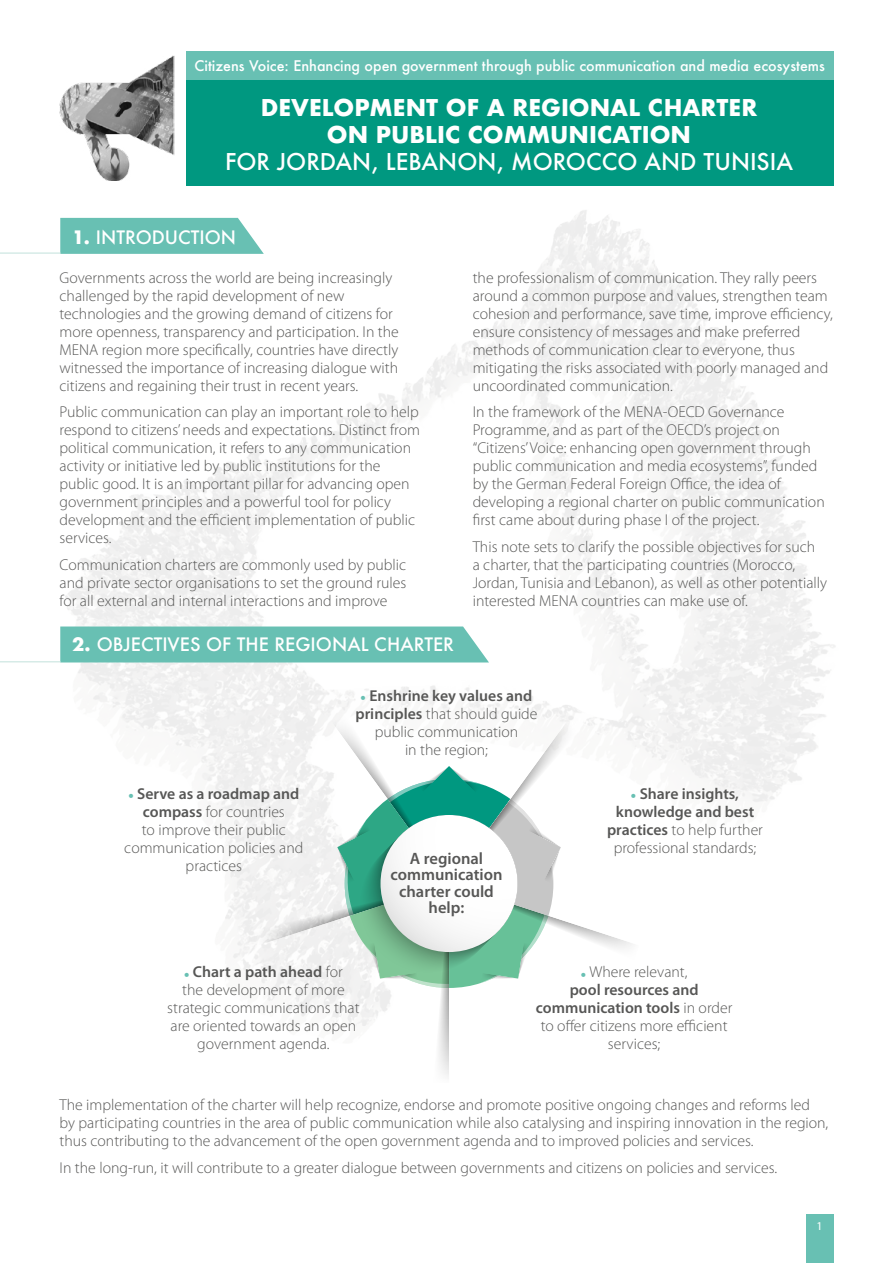
<style>
.page{position:relative;width:893px;height:1263px;background:#fff}
.page>*{position:absolute;margin:0;border:0;box-sizing:border-box;transform-origin:0 0}
.t1{font:700 22.5px/27px "Futura";color:#fff;text-align:center}
.t2{font:500 22.5px "Futura";color:#fff}
.t3{font:500 18px "Futura";color:#fff}
.t4{font:600 16.5px/16.5px "Myriad Pro";color:#575756;text-align:center}
.t5{font:300 15.75px/18px "Myriad Pro";color:#575756}
.t6{font:600 15.75px/18px "Myriad Pro";color:#575756;text-align:center}
.t7{font:500 14.25px "Futura";color:#fff}
.t8{font:12px "Myriad Pro";color:#fff}
.s1{font-weight:700}
.s2{font-weight:700;color:#68c0b3}
.s3{font-weight:600}
.s4{font-weight:300}
</style>
<div class="page">
<div style="left:186px;top:51px;width:647px;height:106px;background:#68c0b3"></div>
<svg style="left:245px;top:704px;width:403px;height:372px"></svg>
<div style="left:380px;top:815px;width:138px;height:137px;background:linear-gradient(to right,#eceeed,#fff);border-radius:69px"></div>
<div style="left:186px;top:81px;width:647px;height:105px;background:#009880"></div>
<div style="left:806px;top:1214px;width:27px;height:49px;background:#68c0b3"></div>
<div style="left:60px;top:626px;width:429px;height:36px;background:#68c0b3"></div>
<svg style="left:60px;top:218px;width:204px;height:36px;background:#72c4b8"></svg>
<hr style="left:0;top:252px;width:60px;height:2px;background:#d6ebe7">
<hr style="left:0;top:661px;width:60px;height:1px;background:#d6ebe7">
<img style="left:60px;top:56px;width:115px;height:124px">
<p class="t7" style="left:194px;top:56px;width:632px">Citizens Voice: Enhancing open government through public communication and media ecosystems</p>
<h1 class="t1" style="left:261px;top:94px;width:498px">DEVELOPMENT OF A REGIONAL CHARTER<br>ON PUBLIC COMMUNICATION</h1>
<h1 class="t2" style="left:225px;top:146px;width:569px">FOR JORDAN, LEBANON, MOROCCO AND TUNISIA</h1>
<p class="t3" style="left:72px;top:225px;width:165px"><span class="s1">1.</span> INTRODUCTION</p>
<p class="t5" style="left:60px;top:268px;width:341px">Governments across the world are being increasingly challenged by the rapid development of new technologies and the growing demand of citizens for more openness, transparency and participation. In the MENA region more specifically, countries have directly witnessed the importance of increasing dialogue with citizens and regaining their trust in recent years.</p>
<p class="t5" style="left:60px;top:403px;width:362px">Public communication can play an important role to help respond to citizens’ needs and expectations. Distinct from political communication, it refers to any communication activity or initiative led by public institutions for the public good. It is an important pillar for advancing open government principles and a powerful tool for policy development and the efficient implementation of public services.</p>
<p class="t5" style="left:60px;top:556px;width:348px;text-align:justify">Communication charters are commonly used by public and private sector organisations to set the ground rules for all external and internal interactions and improve</p>
<p class="t3" style="left:72px;top:632px;width:383px"><span class="s1">2.</span> OBJECTIVES OF THE REGIONAL CHARTER</p>
<p class="t5" style="left:473px;top:268px;width:362px">the professionalism of communication. They rally peers around a common purpose and values, strengthen team cohesion and performance, save time, improve efficiency, ensure consistency of messages and make preferred methods of communication clear to everyone, thus mitigating the risks associated with poorly managed and uncoordinated communication.</p>
<p class="t5" style="left:473px;top:403px;width:354px">In the framework of the MENA-OECD Governance Programme, and as part of the OECD’s project on “Citizens’ Voice: enhancing open government through public communication and media ecosystems”, funded by the German Federal Foreign Office, the idea of developing a regional charter on public communication first came about during phase I of the project.</p>
<p class="t5" style="left:473px;top:538px;width:356px">This note sets to clarify the possible objectives for such<br>a charter, that the participating countries (Morocco, Jordan, Tunisia and Lebanon), as well as other potentially interested MENA countries can make use of.</p>
<p class="t5" style="left:355px;top:686px;width:183px;text-align:center"><span class="s2">•</span> <span class="s3">Enshrine key values and principles</span> that should guide public communication<br>in the region;</p>
<p class="t5" style="left:124px;top:784px;width:181px;text-align:center"><span class="s2">•</span> <span class="s3">Serve as a roadmap and compass</span> for countries<br>to improve their public communication policies and practices</p>
<p class="t6" style="left:607px;top:784px;width:157px"><span class="s2">•</span> Share insights, knowledge and best practices <span class="s4">to help further professional standards;</span></p>
<p class="t4" style="left:390px;top:850px;width:114px">A regional communication charter could help:</p>
<p class="t5" style="left:167px;top:963px;width:194px;text-align:center"><span class="s2">•</span> <span class="s3">Chart a path ahead</span> for<br>the development of more strategic communications that are oriented towards an open government agenda.</p>
<p class="t5" style="left:536px;top:963px;width:198px;text-align:center"><span class="s2">•</span> Where relevant,<br><span class="s3">pool resources and communication tools</span> in order to offer citizens more efficient services;</p>
<p class="t5" style="left:60px;top:1096px;width:770px">The implementation of the charter will help recognize, endorse and promote positive ongoing changes and reforms led by participating countries in the area of public communication while also catalysing and inspiring innovation in the region, thus contributing to the advancement of the open government agenda and to improved policies and services.</p>
<p class="t5" style="left:60px;top:1158px;width:719px">In the long-run, it will contribute to a greater dialogue between governments and citizens on policies and services.</p>
<p class="t8" style="left:816px;top:1218px;width:8px">1</p>
</div>
